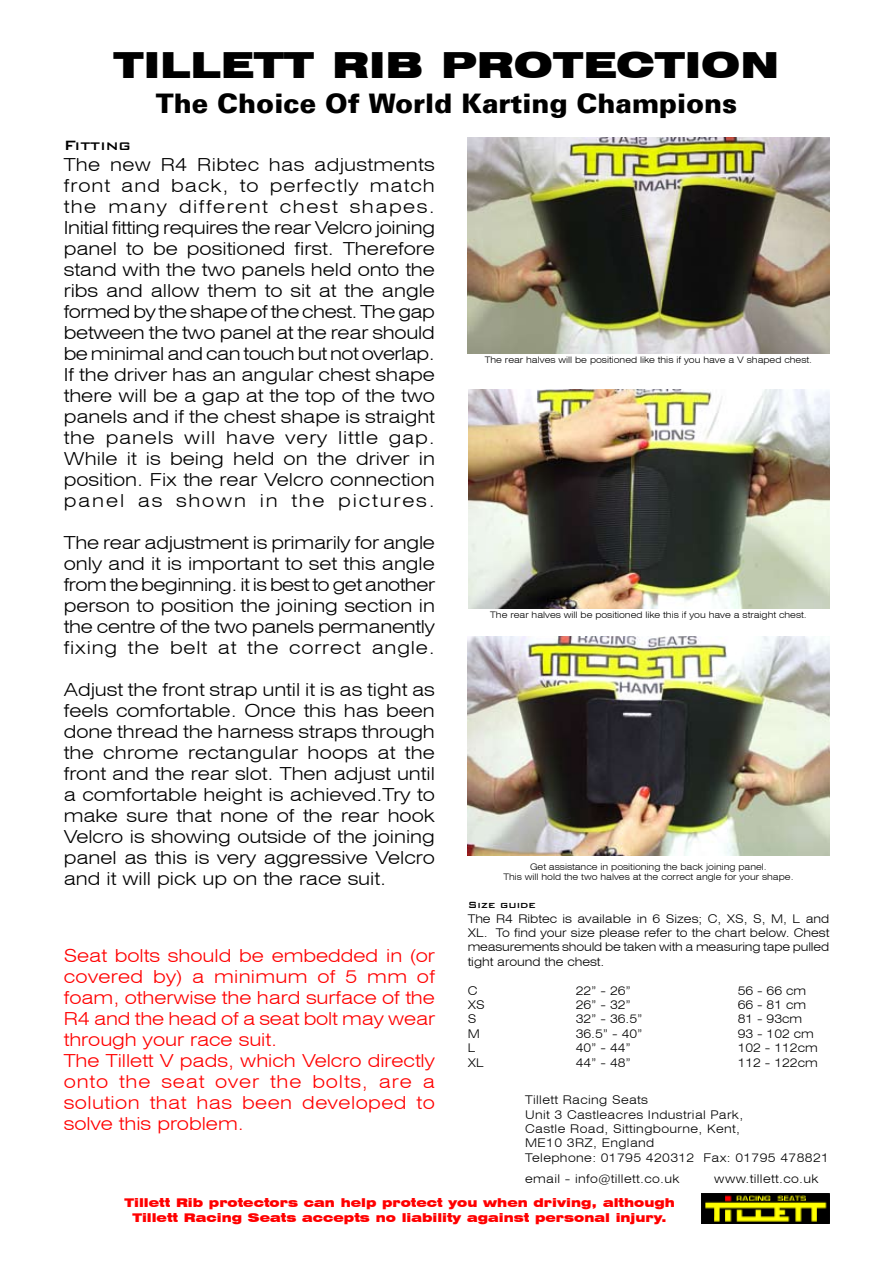
<style>
.page{position:relative;width:893px;height:1263px;background:#fff}
.page>*{position:absolute;margin:0;border:0;box-sizing:border-box;transform-origin:0 0}
.t1{font:900 expanded 36px "Swiss 721 BT";color:#000;scale:1.04 1}
.t2{font:27px "USA Black Plain";color:#000}
.t3{font:300 expanded 18px/21px "Swiss 721 BT";color:#000;text-align:justify;scale:1.04 1}
.t4{font:300 expanded 18px/21px "Swiss 721 BT";color:#f00;scale:1.04 1}
.t5{font:500 18px "Bank Gothic BT";color:#000}
.t6{font:300 expanded 12px/14.4px "Swiss 721 BT";letter-spacing:.03em;color:#000}
.t7{font:900 expanded 12px/14.4px "Swiss 721 BT";color:#f00;text-align:center}
.t8{font:300 expanded 12px "Swiss 721 BT";color:#000}
.t9{font:500 12px "Bank Gothic BT";color:#000}
.t10{font:300 expanded 9px/10.8px "Swiss 721 BT";color:#000;text-align:center}
</style>
<div class="page">
<img style="left:702px;top:1194px;width:127px;height:29px">
<img style="left:468px;top:137px;width:361px;height:216px">
<img style="left:468px;top:637px;width:361px;height:219px">
<img style="left:468px;top:389px;width:361px;height:219px">
<h1 class="t1" style="left:114px;top:43px;width:57px">Tillett</h1>
<h1 class="t1" style="left:332px;top:43px;width:61px">Rib</h1>
<h1 class="t1" style="left:441px;top:43px;width:68px">Protection</h1>
<h2 class="t2" style="left:156px;top:86px;width:583px">The Choice Of World Karting Champions</h2>
<p class="t5" style="left:64px;top:136px;width:69px">Fitting</p>
<p class="t3" style="left:64px;top:154px;width:358px">The new R4 Ribtec has adjustments front and back, to perfectly match the many different chest shapes.<br>Initial fitting requires the rear Velcro joining panel to be positioned first. Therefore stand with the two panels held onto the ribs and allow them to sit at the angle formed by the shape of the chest. The gap between the two panel at the rear should be minimal and can touch but not overlap.<br>If the driver has an angular chest shape there will be a gap at the top of the two panels and if the chest shape is straight the panels will have very little gap.<br>While it is being held on the driver in position. Fix the rear Velcro connection panel as shown in the pictures.</p>
<p class="t3" style="left:64px;top:532px;width:358px">The rear adjustment is primarily for angle only and it is important to set this angle from the beginning. it is best to get another person to position the joining section in the centre of the two panels permanently fixing the belt at the correct angle.</p>
<p class="t3" style="left:64px;top:679px;width:358px">Adjust the front strap until it is as tight as feels comfortable. Once this has been done thread the harness straps through the chrome rectangular hoops at the front and the rear slot. Then adjust until a comfortable height is achieved.Try to make sure that none of the rear hook Velcro is showing outside of the joining panel as this is very aggressive Velcro and it will pick up on the race suit.</p>
<p class="t4" style="left:64px;top:945px;width:358px">Seat bolts should be embedded in (or covered by) a minimum of 5 mm of foam, otherwise the hard surface of the<br>R4 and the head of a seat bolt may wear through your race suit.<br>The Tillett V pads, which Velcro directly onto the seat over the bolts, are a solution that has been developed to solve this problem.</p>
<p class="t10" style="left:485px;top:354px;width:329px">The rear halves will be positioned like this if you have a V shaped chest.</p>
<p class="t10" style="left:490px;top:609px;width:318px">The rear halves will be positioned like this if you have a straight chest.</p>
<p class="t10" style="left:503px;top:861px;width:292px">Get assistance in positioning the back joining panel.<br>This will hold the two halves at the correct angle for your shape.</p>
<p class="t9" style="left:468px;top:898px;width:70px">Size guide</p>
<p class="t6" style="left:468px;top:911px;width:363px;text-align:justify">The R4 Ribtec is available in 6 Sizes; C, XS, S, M, L and XL. To find your size please refer to the chart below. Chest measurements should be taken with a measuring tape pulled tight around the chest.</p>
<p class="t6" style="left:468px;top:983px;width:11px">C</p>
<p class="t6" style="left:576px;top:983px;width:57px">22” - 26”</p>
<p class="t6" style="left:738px;top:983px;width:70px">56 - 66 cm</p>
<p class="t6" style="left:468px;top:997px;width:18px">XS</p>
<p class="t6" style="left:576px;top:997px;width:57px">26” - 32”</p>
<p class="t6" style="left:738px;top:997px;width:70px">66 - 81 cm</p>
<p class="t6" style="left:468px;top:1012px;width:10px">S</p>
<p class="t6" style="left:576px;top:1012px;width:68px">32” - 36.5”</p>
<p class="t6" style="left:738px;top:1012px;width:66px">81 - 93cm</p>
<p class="t6" style="left:468px;top:1026px;width:14px">M</p>
<p class="t6" style="left:576px;top:1026px;width:68px">36.5” - 40”</p>
<p class="t6" style="left:738px;top:1026px;width:78px">93 - 102 cm</p>
<p class="t6" style="left:468px;top:1041px;width:9px">L</p>
<p class="t6" style="left:576px;top:1041px;width:57px">40” - 44”</p>
<p class="t8" style="left:738px;top:1041px;width:81px">102 - 112cm</p>
<p class="t6" style="left:468px;top:1055px;width:17px">XL</p>
<p class="t6" style="left:576px;top:1055px;width:57px">44” - 48”</p>
<p class="t8" style="left:738px;top:1055px;width:81px">112 - 122cm</p>
<p class="t6" style="left:525px;top:1093px;width:305px">Tillett Racing Seats<br>Unit 3 Castleacres Industrial Park,<br>Castle Road, Sittingbourne, Kent,<br>ME10 3RZ, England<br>Telephone: 01795 420312 Fax: 01795 478821</p>
<p class="t6" style="left:525px;top:1172px;width:156px">email - info@tillett.co.uk</p>
<p class="t6" style="left:714px;top:1172px;width:106px">www.tillett.co.uk</p>
<p class="t7" style="left:124px;top:1196px;width:552px">Tillett Rib protectors can help protect you when driving, although<br>Tillett Racing Seats accepts no liability against personal injury.</p>
</div>
